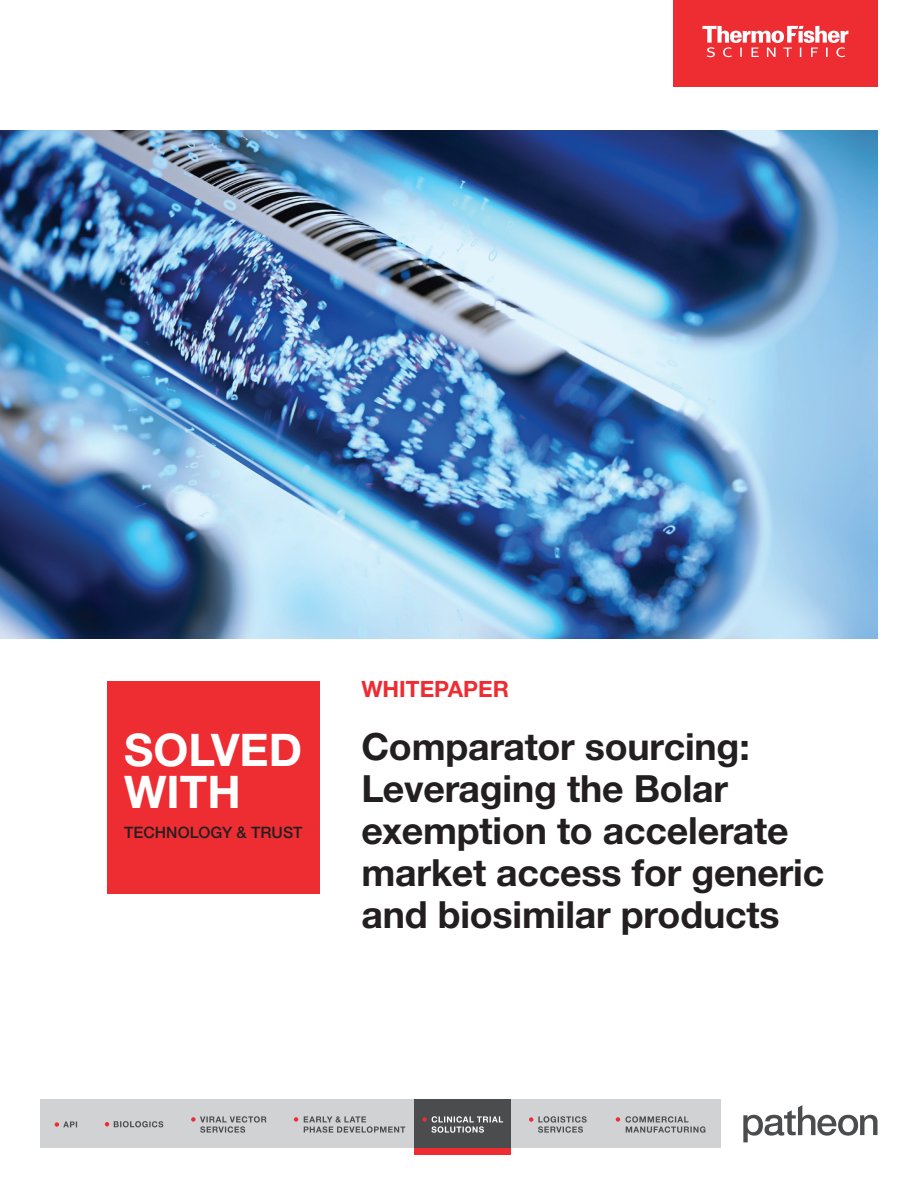
<style>
.page{position:relative;width:918px;height:1188px;background:#fff}
.page>*{position:absolute;margin:0;border:0;box-sizing:border-box;transform-origin:0 0}
.t1{font:700 45px/42px "Helvetica Neue LTW1 G";color:#fff}
.t2{font:700 37.5px/42px "Helvetica Neue LTW1 G";letter-spacing:-.005em;color:#231f20}
.t3{font:700 22.5px "Helvetica Neue LTW1 G";color:#ee2d33}
.t4{font:500 15.75px "Helvetica Neue LTW1 G";letter-spacing:.005em;color:#231f20}
</style>
<div class="page">
<div style="left:673px;top:0;width:205px;height:86px;background:#ee2d33"></div>
<svg style="left:702px;top:26px;width:146px;height:31px"></svg>
<svg style="left:743px;top:1105px;width:134px;height:37px"></svg>
<div style="left:415px;top:1148px;width:96px;height:7px;background:#ee2d33"></div>
<div style="left:40px;top:1099px;width:681px;height:49px;background:#d1d2d4"></div>
<svg style="left:55px;top:1122px;width:22px;height:5px"></svg>
<svg style="left:105px;top:1121px;width:58px;height:6px"></svg>
<svg style="left:304px;top:1116px;width:101px;height:17px"></svg>
<svg style="left:294px;top:1117px;width:4px;height:5px"></svg>
<div style="left:415px;top:1099px;width:96px;height:49px;background:#4b4c4d"></div>
<svg style="left:422px;top:1116px;width:81px;height:17px"></svg>
<svg style="left:191px;top:1116px;width:75px;height:17px"></svg>
<svg style="left:529px;top:1116px;width:58px;height:17px"></svg>
<svg style="left:616px;top:1116px;width:89px;height:17px"></svg>
<img style="left:0;top:131px;width:878px;height:507px">
<div style="left:107px;top:681px;width:213px;height:213px;background:#ee2d33"></div>
<p class="t1" style="left:124px;top:729px;width:179px">SOLVED<br>WITH</p>
<p class="t4" style="left:124px;top:823px;width:180px">TECHNOLOGY &amp; TRUST</p>
<p class="t3" style="left:361px;top:676px;width:149px">WHITEPAPER</p>
<p class="t2" style="left:361px;top:725px;width:464px">Comparator sourcing:<br>Leveraging the Bolar exemption to accelerate market access for generic and biosimilar products</p>
</div>
